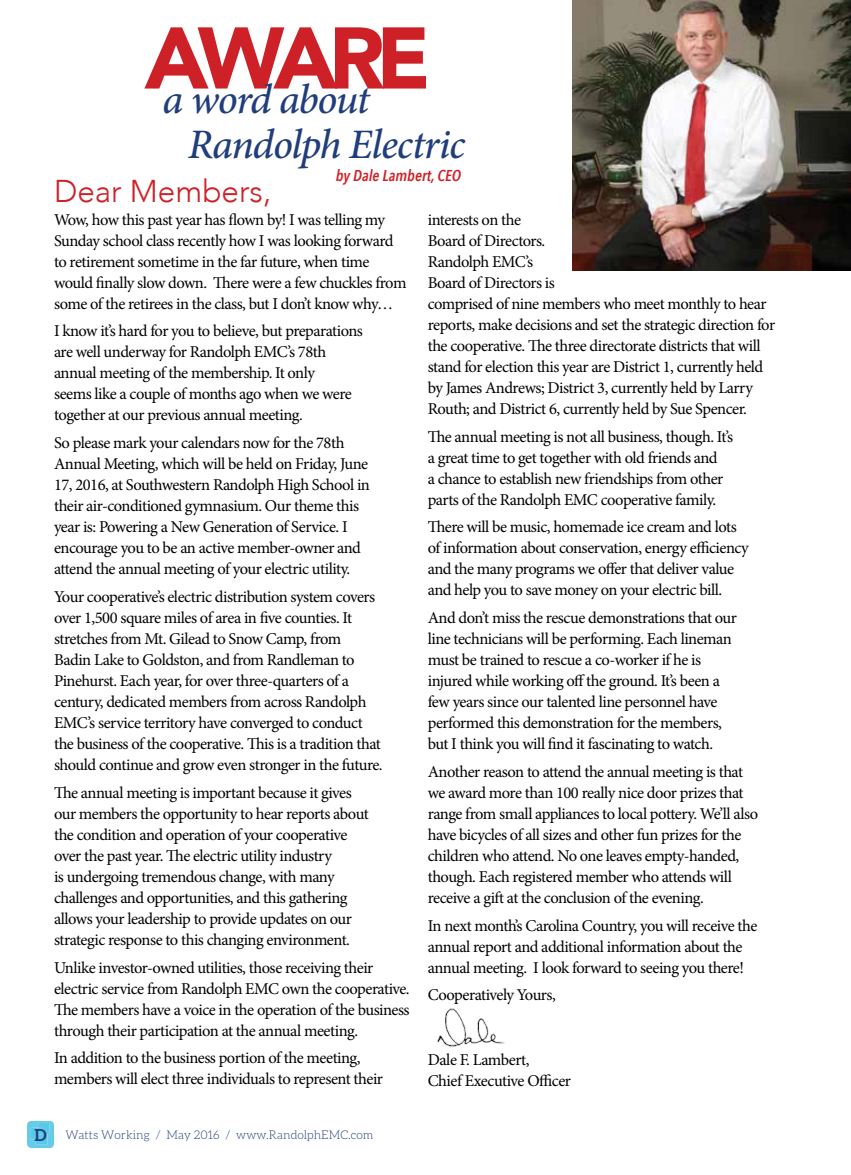
<style>
.page{position:relative;width:851px;height:1175px;background:#fff}
.page>*{position:absolute;margin:0;border:0;box-sizing:border-box;transform-origin:0 0}
.t1{font:900 86.4px "Avenir";letter-spacing:-.11em;color:#ce2027}
.t2{font:italic 500 42px/45px "Minion Pro";letter-spacing:-.03em;color:#203d7c}
.t3{font:300 31.5px "Avenir";color:#ce2027}
.t4{font:16.5px/21px "Minion Pro";letter-spacing:-.03em;color:#000}
.t5{font:italic 600 15.75px "Avenir Next Condensed";color:#ce2027}
.t6{font:300 12px "Aleo";color:#203d7c}
.s1{font-weight:700;font-size:16.5px}
</style>
<div class="page">
<img style="left:437px;top:1008px;width:68px;height:39px">
<img style="left:572px;top:0;width:278px;height:271px">
<svg style="left:27px;top:1121px;width:27px;height:26px"></svg>
<h1 class="t1" style="left:144px;top:-16px;width:287px">AWARE</h1>
<h2 class="t2" style="left:188px;top:77px;width:279px;text-indent:-25px">a word about<br>Randolph Electric</h2>
<p class="t5" style="left:336px;top:166px;width:127px">by Dale Lambert, CEO</p>
<h3 class="t3" style="left:54px;top:172px;width:219px">Dear Members,</h3>
<p class="t4" style="left:54px;top:209px;width:354px">Wow, how this past year has flown by! I was telling my Sunday school class recently how I was looking forward to retirement sometime in the far future, when time would finally slow down. There were a few chuckles from some of the retirees in the class, but I don’t know why…</p>
<p class="t4" style="left:54px;top:321px;width:310px">I know it’s hard for you to believe, but preparations are well underway for Randolph EMC’s 78th annual meeting of the membership. It only<br>seems like a couple of months ago when we were together at our previous annual meeting.</p>
<p class="t4" style="left:54px;top:432px;width:317px">So please mark your calendars now for the 78th Annual Meeting, which will be held on Friday, June 17, 2016, at Southwestern Randolph High School in their air-conditioned gymnasium. Our theme this year is: Powering a New Generation of Service. I encourage you to be an active member-owner and attend the annual meeting of your electric utility.</p>
<p class="t4" style="left:54px;top:586px;width:330px">Your cooperative’s electric distribution system covers over 1,500 square miles of area in five counties. It stretches from Mt. Gilead to Snow Camp, from Badin Lake to Goldston, and from Randleman to Pinehurst. Each year, for over three-quarters of a century, dedicated members from across Randolph EMC’s service territory have converged to conduct the business of the cooperative. This is a tradition that should continue and grow even stronger in the future.</p>
<p class="t4" style="left:54px;top:782px;width:316px">The annual meeting is important because it gives our members the opportunity to hear reports about the condition and operation of your cooperative over the past year. The electric utility industry<br>is undergoing tremendous change, with many challenges and opportunities, and this gathering allows your leadership to provide updates on our strategic response to this changing environment.</p>
<p class="t4" style="left:54px;top:956px;width:357px">Unlike investor-owned utilities, those receiving their electric service from Randolph EMC own the cooperative.<br>The members have a voice in the operation of the business through their participation at the annual meeting.</p>
<p class="t4" style="left:54px;top:1047px;width:330px">In addition to the business portion of the meeting, members will elect three individuals to represent their</p>
<p class="t6" style="left:34px;top:1128px;width:340px"><span class="s1">D</span> Watts Working / May 2016 / www.RandolphEMC.com</p>
<p class="t4" style="left:427px;top:209px;width:349px">interests on the<br>Board of Directors.<br>Randolph EMC’s<br>Board of Directors is<br>comprised of nine members who meet monthly to hear reports, make decisions and set the strategic direction for the cooperative. The three directorate districts that will stand for election this year are District 1, currently held by James Andrews; District 3, currently held by Larry Routh; and District 6, currently held by Sue Spencer.</p>
<p class="t4" style="left:427px;top:426px;width:307px">The annual meeting is not all business, though. It’s a great time to get together with old friends and<br>a chance to establish new friendships from other parts of the Randolph EMC cooperative family.</p>
<p class="t4" style="left:427px;top:516px;width:322px">There will be music, homemade ice cream and lots of information about conservation, energy efficiency and the many programs we offer that deliver value and help you to save money on your electric bill.</p>
<p class="t4" style="left:427px;top:607px;width:311px">And don’t miss the rescue demonstrations that our line technicians will be performing. Each lineman must be trained to rescue a co-worker if he is injured while working off the ground. It’s been a few years since our talented line personnel have performed this demonstration for the members, but I think you will find it fascinating to watch.</p>
<p class="t4" style="left:427px;top:761px;width:332px">Another reason to attend the annual meeting is that we award more than 100 really nice door prizes that range from small appliances to local pottery. We’ll also have bicycles of all sizes and other fun prizes for the children who attend. No one leaves empty-handed, though. Each registered member who attends will receive a gift at the conclusion of the evening.</p>
<p class="t4" style="left:427px;top:915px;width:331px">In next month’s Carolina Country, you will receive the annual report and additional information about the annual meeting. I look forward to seeing you there!</p>
<p class="t4" style="left:427px;top:984px;width:130px">Cooperatively Yours,</p>
<p class="t4" style="left:428px;top:1049px;width:145px">Dale F. Lambert,<br>Chief Executive Officer</p>
</div>
